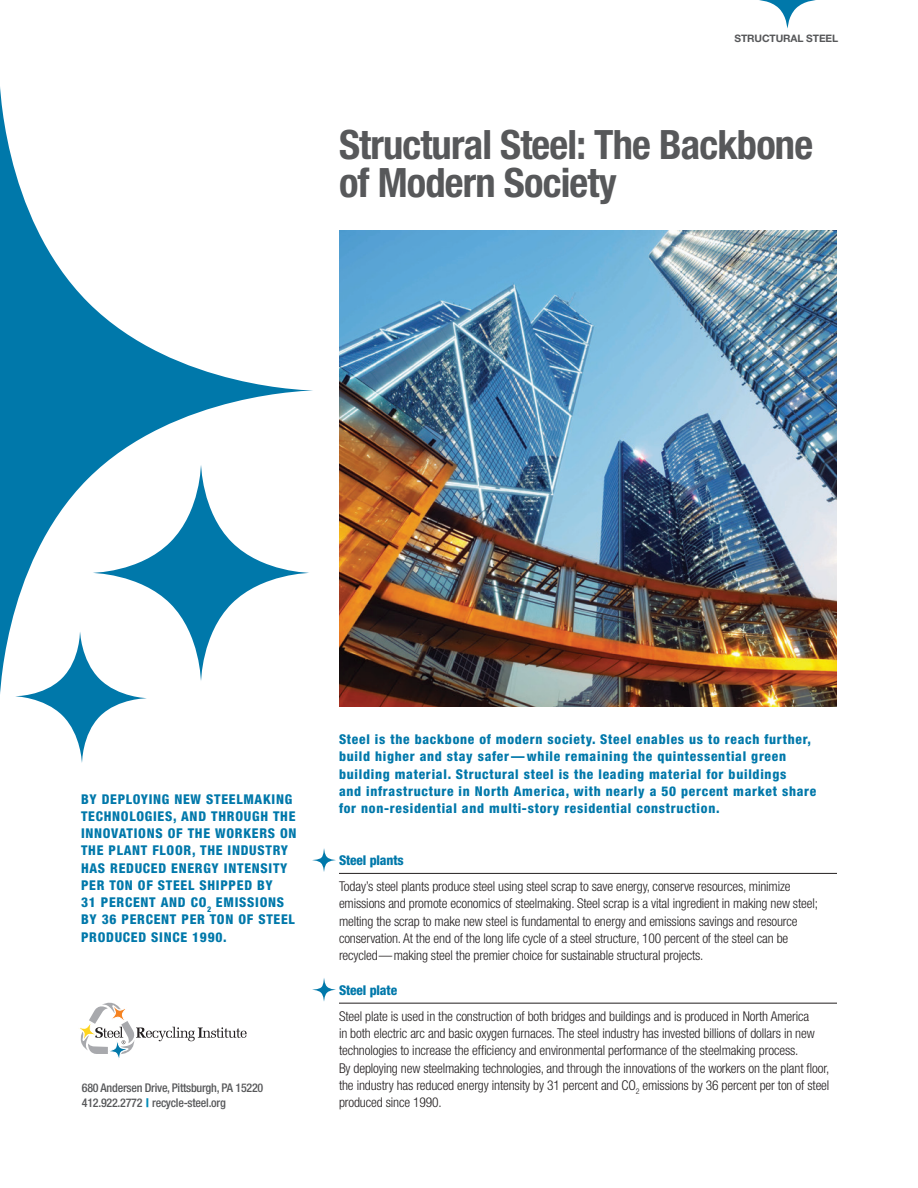
<style>
.page{position:relative;width:918px;height:1188px;background:#fff}
.page>*{position:absolute;margin:0;border:0;box-sizing:border-box;transform-origin:0 0}
.t1{font:700 condensed 40.5px/37.5px "Helvetica Neue";letter-spacing:-.02em;color:#57585a}
.t2{font:300 condensed 13.5px/17.2px "Helvetica Neue";letter-spacing:-.01em;color:#231f20}
.t3{font:800 condensed 13.5px/17.2px "Helvetica Neue";letter-spacing:.055em;color:#0078aa}
.t4{font:800 condensed 13.5px "Helvetica Neue";letter-spacing:-.01em;color:#0078aa}
.t5{font:500 condensed 12px "Helvetica Neue";letter-spacing:-.02em;color:#57585a}
.t6{font:700 10.35px "Helvetica Neue";letter-spacing:-.01em;color:#57585a}
.s1{font-weight:900;font-stretch:normal;color:#008bb8}
</style>
<div class="page">
<hr style="left:339px;top:873px;width:498px;height:1px;background:#231f20">
<hr style="left:339px;top:1003px;width:498px;height:1px;background:#231f20">
<img style="left:339px;top:230px;width:498px;height:476px">
<svg style="left:312px;top:978px;width:24px;height:23px"></svg>
<svg style="left:80px;top:1002px;width:167px;height:56px"></svg>
<svg style="left:759px;top:0;width:57px;height:29px"></svg>
<svg style="left:0;top:87px;width:313px;height:676px"></svg>
<svg style="left:312px;top:848px;width:24px;height:24px"></svg>
<p class="t6" style="left:735px;top:32px;width:105px">STRUCTURAL STEEL</p>
<p class="t1" style="left:339px;top:126px;width:476px">Structural Steel: The Backbone of Modern Society</p>
<p class="t3" style="left:81px;top:790px;width:217px">BY DEPLOYING NEW STEELMAKING<br>TECHNOLOGIES, AND THROUGH THE<br>INNOVATIONS OF THE WORKERS ON<br>THE PLANT FLOOR, THE INDUSTRY<br>HAS REDUCED ENERGY INTENSITY<br>PER TON OF STEEL SHIPPED BY<br>31 PERCENT AND CO<sub>2</sub> EMISSIONS<br>BY 36 PERCENT PER TON OF STEEL<br>PRODUCED SINCE 1990.</p>
<p class="t5" style="left:82px;top:1081px;width:183px">680 Andersen Drive, Pittsburgh, PA 15220</p>
<p class="t5" style="left:82px;top:1095px;width:146px">412.922.2772 <span class="s1">|</span> recycle-steel.org</p>
<p class="t3" style="left:339px;top:730px;width:479px">Steel is the backbone of modern society. Steel enables us to reach further, build higher and stay safer—while remaining the quintessential green building material. Structural steel is the leading material for buildings<br>and infrastructure in North America, with nearly a 50 percent market share for non-residential and multi-story residential construction.</p>
<p class="t4" style="left:339px;top:852px;width:66px">Steel plants</p>
<p class="t2" style="left:339px;top:878px;width:481px">Today’s steel plants produce steel using steel scrap to save energy, conserve resources, minimize emissions and promote economics of steelmaking. Steel scrap is a vital ingredient in making new steel; melting the scrap to make new steel is fundamental to energy and emissions savings and resource conservation. At the end of the long life cycle of a steel structure, 100 percent of the steel can be recycled—making steel the premier choice for sustainable structural projects.</p>
<p class="t4" style="left:339px;top:981px;width:60px">Steel plate</p>
<p class="t2" style="left:339px;top:1007px;width:477px">Steel plate is used in the construction of both bridges and buildings and is produced in North America in both electric arc and basic oxygen furnaces. The steel industry has invested billions of dollars in new technologies to increase the efficiency and environmental performance of the steelmaking process.</p>
<p class="t2" style="left:339px;top:1059px;width:492px;text-align:justify">By deploying new steelmaking technologies, and through the innovations of the workers on the plant floor, the industry has reduced energy intensity by 31 percent and CO<sub>2</sub> emissions by 36 percent per ton of steel produced since 1990.</p>
</div>
